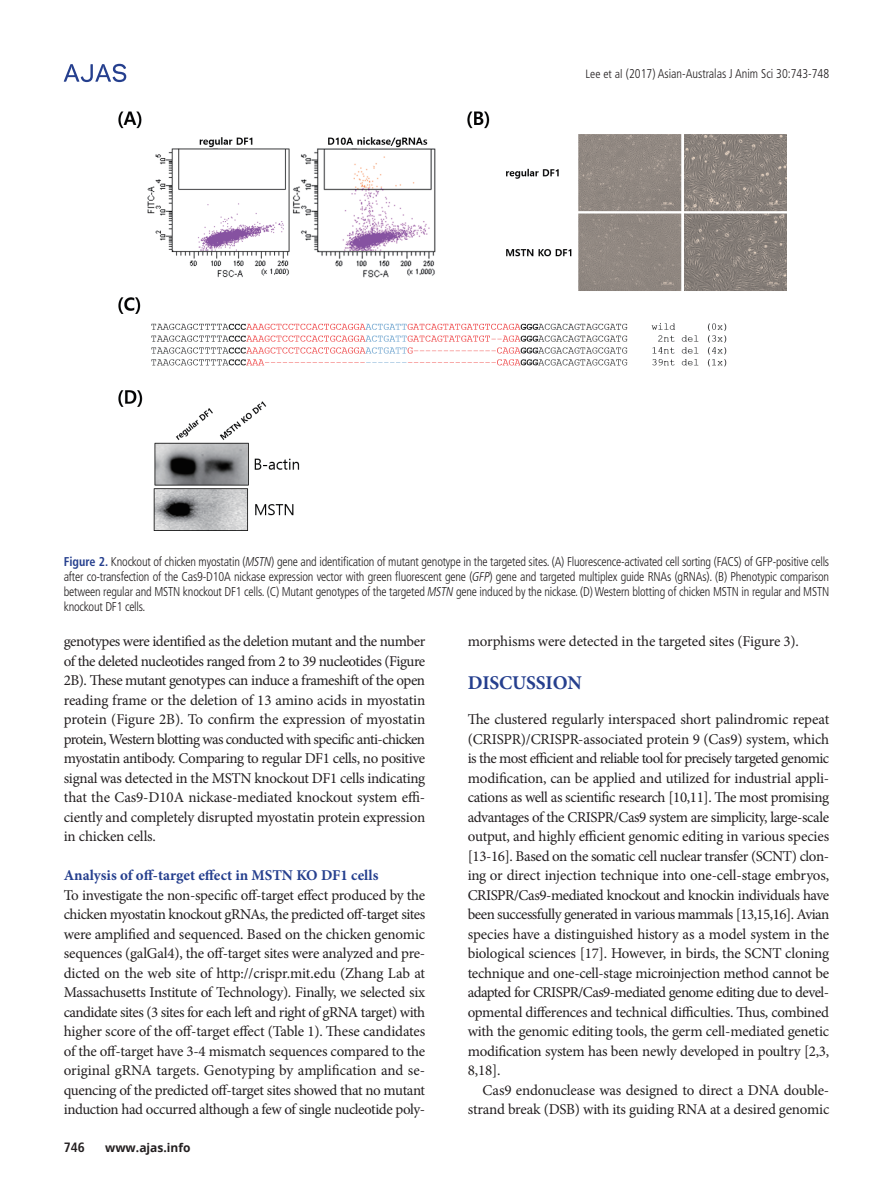
<style>
.page{position:relative;width:893px;height:1191px;background:#fff}
.page>*{position:absolute;margin:0;border:0;box-sizing:border-box;transform-origin:0 0}
.대제목{font:700 19.5px "Minion Pro";letter-spacing:-.01em;color:#253f8e}
.본문{font:15px/19.5px "Minion Pro";letter-spacing:-.015em;color:#231f20;text-align:justify}
.중제목{font:700 15px "Minion Pro";color:#253f8e}
.t1{font:700 condensed 13.5px "Frutiger LT Std";color:#231f20}
.표_그림__제목{font:300 condensed 12.75px/15px "Frutiger LT Std";letter-spacing:-.015em;color:#231f20;text-align:justify;scale:.95 1}
.t2{font:700 12px "Open Sans";color:#231f20}
.s1{font-size:12px}
.s2{font-weight:700;color:#253f8e}
.s3{font-style:italic}
</style>
<div class="page">
<svg style="left:64px;top:64px;width:62px;height:18px"></svg>
<img style="left:118px;top:111px;width:668px;height:419px">
<p class="표_그림__제목" style="left:586px;top:66px;width:258px"><span class="s1">Lee et al</span> (2017) Asian-Australas J Anim Sci 30:743-748</p>
<p class="표_그림__제목" style="left:64px;top:554px;width:807px"><span class="s2">Figure 2.</span> Knockout of chicken myostatin (<span class="s3">MSTN</span>) gene and identification of mutant genotype in the targeted sites. (A) Fluorescence-activated cell sorting (FACS) of GFP-positive cells after co-transfection of the Cas9-D10A nickase expression vector with green fluorescent gene (<span class="s3">GFP</span>) gene and targeted multiplex guide RNAs (gRNAs). (B) Phenotypic comparison between regular and MSTN knockout DF1 cells. (C) Mutant genotypes of the targeted <span class="s3">MSTN</span> gene induced by the nickase. (D) Western blotting of chicken MSTN in regular and MSTN knockout DF1 cells.</p>
<p class="본문" style="left:64px;top:631px;width:363px">genotypes were identified as the deletion mutant and the number of the deleted nucleotides ranged from 2 to 39 nucleotides (Figure 2B). These mutant genotypes can induce a frameshift of the open reading frame or the deletion of 13 amino acids in myostatin protein (Figure 2B). To confirm the expression of myostatin protein, Western blotting was conducted with specific anti-chicken myostatin antibody. Comparing to regular DF1 cells, no positive signal was detected in the MSTN knockout DF1 cells indicating that the Cas9-D10A nickase-mediated knockout system effi&shy;ciently and completely disrupted myostatin protein expression in chicken cells.</p>
<p class="중제목" style="left:64px;top:865px;width:316px">Analysis of off-target effect in MSTN KO DF1 cells</p>
<p class="본문" style="left:64px;top:885px;width:363px">To investigate the non-specific off-target effect produced by the chicken myostatin knockout gRNAs, the predicted off-target sites were amplified and sequenced. Based on the chicken genomic sequences (galGal4), the off-target sites were analyzed and pre&shy;dicted on the web site of http://crispr.mit.edu (Zhang Lab at Massachusetts Institute of Technology). Finally, we selected six candidate sites (3 sites for each left and right of gRNA target) with higher score of the off-target effect (Table 1). These candidates of the off-target have 3-4 mismatch sequences compared to the original gRNA targets. Genotyping by amplification and se&shy;quencing of the predicted off-target sites showed that no mutant induction had occurred although a few of single nucleotide poly-</p>
<p class="t1" style="left:64px;top:1139px;width:23px">746</p>
<p class="t2" style="left:105px;top:1138px;width:87px">www.ajas.info</p>
<p class="본문" style="left:468px;top:631px;width:333px">morphisms were detected in the targeted sites (Figure 3).</p>
<p class="대제목" style="left:468px;top:669px;width:116px">DISCUSSION</p>
<p class="본문" style="left:468px;top:709px;width:363px">The clustered regularly interspaced short palindromic repeat (CRISPR)/CRISPR-associated protein 9 (Cas9) system, which is the most efficient and reliable tool for precisely targeted genomic modification, can be applied and utilized for industrial appli&shy;cations as well as scientific research [10,11]. The most promising advantages of the CRISPR/Cas9 system are simplicity, large-scale output, and highly efficient genomic editing in various species [13-16]. Based on the somatic cell nuclear transfer (SCNT) clon&shy;ing or direct injection technique into one-cell-stage embryos, CRISPR/Cas9-mediated knockout and knockin individuals have been successfully generated in various mammals [13,15,16]. Avian species have a distinguished history as a model system in the biological sciences [17]. However, in birds, the SCNT cloning technique and one-cell-stage microinjection method cannot be adapted for CRISPR/Cas9-mediated genome editing due to devel&shy;opmental differences and technical difficulties. Thus, combined with the genomic editing tools, the germ cell-mediated genetic modification system has been newly developed in poultry [2,3, 8,18].</p>
<p class="본문" style="left:468px;top:1080px;width:363px;text-align:right">Cas9 endonuclease was designed to direct a DNA double&shy;strand break (DSB) with its guiding RNA at a desired genomic</p>
</div>
